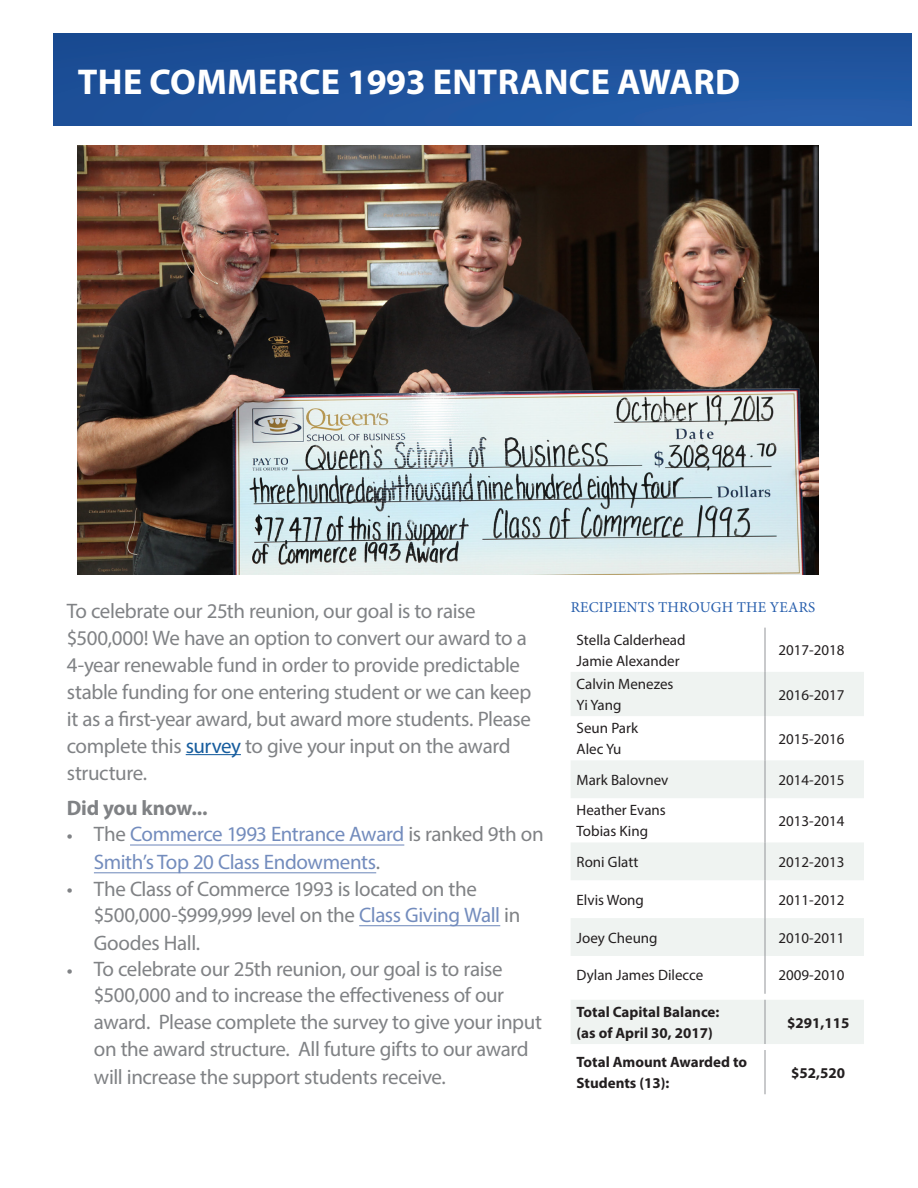
<style>
.page{position:relative;width:918px;height:1188px;background:#fff}
.page>*{position:absolute;margin:0;border:0;box-sizing:border-box;transform-origin:0 0}
.t1{font:700 36px "Myriad Pro";letter-spacing:.01em;color:#fff}
.P_10pt{font:21px/27px "Myriad Pro";letter-spacing:-.02em;color:#808285}
.P_10pt-2{font:700 21px "Myriad Pro";letter-spacing:-.01em;color:#808285}
.P_10pt-3{font:15px "Myriad Pro";color:#231f20}
.P_10pt-4{font:700 15px/21px "Myriad Pro";color:#231f20}
.H2{font:15px "Minion Pro";letter-spacing:.01em;color:#275eac}
.s1{color:#175d9e}
.s2{color:#738cbd}
</style>
<div class="page">
<hr style="left:186px;top:754px;width:55px;height:1px;background:#175d9e">
<div style="left:53px;top:34px;width:859px;height:92px;background:#1f529c"></div>
<svg style="left:571px;top:672px;width:293px;height:284px;fill:#eff3f1"></svg>
<hr style="left:765px;top:628px;width:1px;height:44px;background:#939598">
<hr style="left:765px;top:672px;width:1px;height:44px;background:#939598">
<hr style="left:765px;top:716px;width:1px;height:44px;background:#939598">
<hr style="left:765px;top:760px;width:1px;height:38px;background:#939598">
<hr style="left:765px;top:798px;width:1px;height:44px;background:#939598">
<hr style="left:765px;top:842px;width:1px;height:38px;background:#939598">
<hr style="left:765px;top:880px;width:1px;height:38px;background:#939598">
<hr style="left:765px;top:918px;width:1px;height:38px;background:#939598">
<hr style="left:765px;top:956px;width:1px;height:38px;background:#939598">
<div style="left:571px;top:1000px;width:293px;height:44px;background:#eff3f1"></div>
<hr style="left:765px;top:1000px;width:1px;height:44px;background:#939598">
<hr style="left:765px;top:1050px;width:1px;height:44px;background:#939598">
<img style="left:77px;top:146px;width:741px;height:428px">
<hr style="left:130px;top:844px;width:274px;height:2px;background:#738cbd">
<hr style="left:94px;top:872px;width:282px;height:1px;background:#738cbd">
<hr style="left:359px;top:925px;width:141px;height:1px;background:#738cbd">
<h1 class="t1" style="left:78px;top:58px;width:664px">THE COMMERCE 1993 ENTRANCE AWARD</h1>
<p class="P_10pt" style="left:67px;top:597px;width:466px">To celebrate our 25th reunion, our goal is to raise $500,000! We have an option to convert our award to a 4-year renewable fund in order to provide predictable stable funding for one entering student or we can keep it as a first-year award, but award more students. Please complete this <span class="s1">survey</span> to give your input on the award structure.</p>
<p class="P_10pt-2" style="left:67px;top:794px;width:142px">Did you know...</p>
<p class="P_10pt" style="left:67px;top:821px;width:7px">•</p>
<p class="P_10pt" style="left:94px;top:820px;width:451px">The <span class="s2">Commerce 1993 Entrance Award</span> is ranked 9th on <span class="s2">Smith’s Top 20 Class Endowments</span>.<br>The Class of Commerce 1993 is located on the $500,000-$999,999 level on the <span class="s2">Class Giving Wall</span> in Goodes Hall.<br>To celebrate our 25th reunion, our goal is to raise $500,000 and to increase the effectiveness of our award. Please complete the survey to give your input on the award structure. All future gifts to our award will increase the support students receive.</p>
<p class="P_10pt" style="left:67px;top:875px;width:7px">•</p>
<p class="P_10pt" style="left:67px;top:956px;width:7px">•</p>
<p class="H2" style="left:571px;top:597px;width:246px">RECIPIENTS THROUGH THE YEARS</p>
<p class="P_10pt-3" style="left:577px;top:631px;width:111px">Stella Calderhead</p>
<p class="P_10pt-3" style="left:577px;top:652px;width:105px">Jamie Alexander</p>
<p class="P_10pt-3" style="left:577px;top:675px;width:98px">Calvin Menezes</p>
<p class="P_10pt-3" style="left:577px;top:696px;width:46px">Yi Yang</p>
<p class="P_10pt-3" style="left:577px;top:719px;width:63px">Seun Park</p>
<p class="P_10pt-3" style="left:577px;top:740px;width:46px">Alec Yu</p>
<p class="P_10pt-3" style="left:778px;top:641px;width:68px">2017-2018</p>
<p class="P_10pt-3" style="left:778px;top:685px;width:68px">2016-2017</p>
<p class="P_10pt-3" style="left:778px;top:730px;width:68px">2015-2016</p>
<p class="P_10pt-3" style="left:577px;top:771px;width:93px">Mark Balovnev</p>
<p class="P_10pt-3" style="left:778px;top:771px;width:68px">2014-2015</p>
<p class="P_10pt-3" style="left:577px;top:801px;width:91px">Heather Evans</p>
<p class="P_10pt-3" style="left:577px;top:822px;width:73px">Tobias King</p>
<p class="P_10pt-3" style="left:778px;top:812px;width:68px">2013-2014</p>
<p class="P_10pt-3" style="left:577px;top:853px;width:63px">Roni Glatt</p>
<p class="P_10pt-3" style="left:778px;top:853px;width:68px">2012-2013</p>
<p class="P_10pt-3" style="left:577px;top:891px;width:69px">Elvis Wong</p>
<p class="P_10pt-3" style="left:778px;top:891px;width:68px">2011-2012</p>
<p class="P_10pt-3" style="left:577px;top:928px;width:83px">Joey Cheung</p>
<p class="P_10pt-3" style="left:778px;top:928px;width:68px">2010-2011</p>
<p class="P_10pt-3" style="left:577px;top:966px;width:128px">Dylan James Dilecce</p>
<p class="P_10pt-3" style="left:778px;top:966px;width:68px">2009-2010</p>
<p class="P_10pt-4" style="left:577px;top:1001px;width:144px">Total Capital Balance: (as of April 30, 2017)</p>
<p class="P_10pt-4" style="left:787px;top:1011px;width:64px">$291,115</p>
<p class="P_10pt-4" style="left:577px;top:1051px;width:172px">Total Amount Awarded to<br>Students (13):</p>
<p class="P_10pt-4" style="left:791px;top:1062px;width:55px">$52,520</p>
</div>
